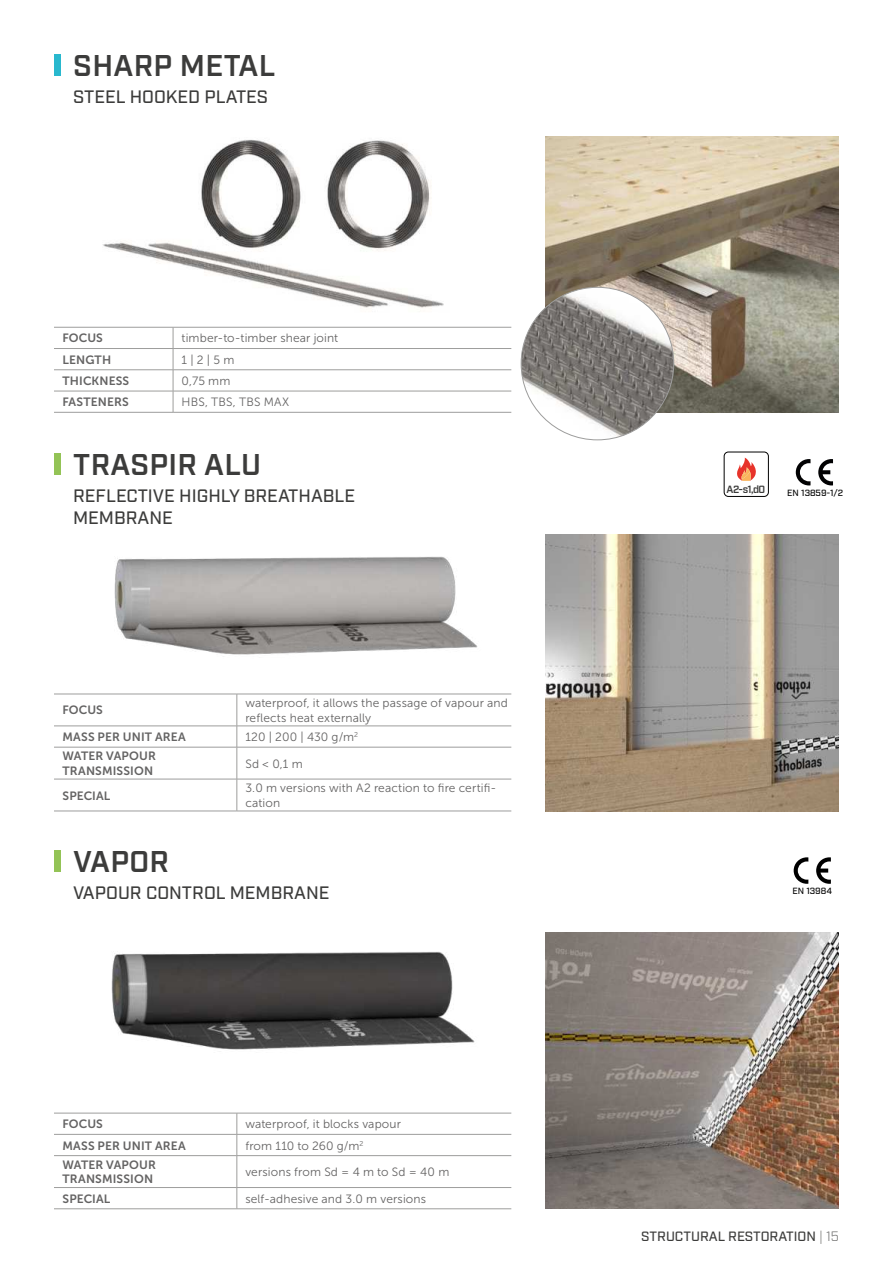
<style>
.page{position:relative;width:893px;height:1263px;background:#fff}
.page>*{position:absolute;margin:0;border:0;box-sizing:border-box;transform-origin:0 0}
.t1{font:600 30px "Industry";letter-spacing:.01em;color:#3c3c3b}
.t2{font:500 18px/21.6px "Industry";color:#3c3c3b}
.t3{font:500 13.5px "Industry";color:#3c3c3b}
.t4{font:12px/14.4px "Museo Sans 300";letter-spacing:.01em;color:#646363}
.t5{font:12px/14.4px "Museo Sans 700";letter-spacing:.01em;color:#646363}
.t6{font:600 10.5px "Industry";color:#3c3c3b}
.t7{font:500 9px "Industry";color:#000}
.s1{font-weight:300;color:#575756}
</style>
<div class="page">
<div style="left:54px;top:453px;width:6px;height:22px;background:#93c356"></div>
<img style="left:545px;top:535px;width:294px;height:276px">
<img style="left:114px;top:556px;width:364px;height:99px">
<svg style="left:796px;top:459px;width:14px;height:26px"></svg>
<svg style="left:818px;top:459px;width:15px;height:26px"></svg>
<svg style="left:794px;top:857px;width:14px;height:27px"></svg>
<svg style="left:816px;top:857px;width:15px;height:27px"></svg>
<div style="left:54px;top:850px;width:6px;height:21px;background:#93c356"></div>
<img style="left:111px;top:951px;width:364px;height:99px">
<img style="left:545px;top:932px;width:294px;height:277px">
<div style="left:54px;top:54px;width:6px;height:22px;background:#29b8ce"></div>
<img style="left:545px;top:136px;width:294px;height:276px">
<img style="left:102px;top:140px;width:342px;height:168px">
<img style="left:521px;top:287px;width:153px;height:153px;border-radius:76px">
<svg style="left:737px;top:458px;width:19px;height:23px"></svg>
<div style="left:724px;top:452px;width:45px;height:45px;border:1px solid #000;border-radius:4px"></div>
<hr style="left:54px;top:694px;width:183px;height:1px;background:#9d9d9c">
<hr style="left:237px;top:694px;width:274px;height:1px;background:#9d9d9c">
<hr style="left:237px;top:694px;width:1px;height:32px;background:#9d9d9c">
<hr style="left:54px;top:726px;width:183px;height:1px;background:#9d9d9c">
<hr style="left:237px;top:726px;width:274px;height:1px;background:#9d9d9c">
<svg style="left:237px;top:726px;width:1px;height:21px"></svg>
<hr style="left:54px;top:747px;width:183px;height:1px;background:#9d9d9c">
<hr style="left:237px;top:747px;width:274px;height:1px;background:#9d9d9c">
<hr style="left:237px;top:747px;width:1px;height:32px;background:#9d9d9c">
<hr style="left:54px;top:779px;width:183px;height:1px;background:#9d9d9c">
<hr style="left:237px;top:779px;width:274px;height:1px;background:#9d9d9c">
<hr style="left:237px;top:779px;width:1px;height:32px;background:#9d9d9c">
<hr style="left:54px;top:811px;width:183px;height:1px;background:#9d9d9c">
<hr style="left:237px;top:811px;width:274px;height:1px;background:#9d9d9c">
<hr style="left:54px;top:1113px;width:183px;height:1px;background:#9d9d9c">
<hr style="left:237px;top:1113px;width:274px;height:1px;background:#9d9d9c">
<hr style="left:54px;top:1134px;width:183px;height:1px;background:#9d9d9c">
<hr style="left:237px;top:1134px;width:274px;height:1px;background:#9d9d9c">
<svg style="left:237px;top:1113px;width:1px;height:42px"></svg>
<hr style="left:54px;top:1155px;width:183px;height:1px;background:#9d9d9c">
<hr style="left:237px;top:1155px;width:274px;height:1px;background:#9d9d9c">
<hr style="left:237px;top:1156px;width:1px;height:31px;background:#9d9d9c">
<hr style="left:54px;top:1187px;width:183px;height:1px;background:#9d9d9c">
<hr style="left:237px;top:1187px;width:274px;height:1px;background:#9d9d9c">
<svg style="left:237px;top:1188px;width:1px;height:20px"></svg>
<hr style="left:54px;top:1208px;width:183px;height:1px;background:#9d9d9c">
<hr style="left:237px;top:1208px;width:274px;height:1px;background:#9d9d9c">
<hr style="left:54px;top:327px;width:119px;height:1px;background:#9d9d9c">
<hr style="left:173px;top:327px;width:338px;height:1px;background:#9d9d9c">
<hr style="left:54px;top:348px;width:119px;height:1px;background:#9d9d9c">
<hr style="left:173px;top:348px;width:338px;height:1px;background:#9d9d9c">
<hr style="left:54px;top:369px;width:119px;height:1px;background:#9d9d9c">
<hr style="left:173px;top:369px;width:338px;height:1px;background:#9d9d9c">
<hr style="left:54px;top:391px;width:119px;height:1px;background:#9d9d9c">
<hr style="left:173px;top:391px;width:338px;height:1px;background:#9d9d9c">
<svg style="left:173px;top:327px;width:1px;height:85px"></svg>
<hr style="left:54px;top:412px;width:119px;height:1px;background:#9d9d9c">
<hr style="left:173px;top:412px;width:338px;height:1px;background:#9d9d9c">
<h1 class="t1" style="left:73px;top:53px;width:204px">SHARP METAL</h1>
<h2 class="t2" style="left:73px;top:87px;width:196px">STEEL HOOKED PLATES</h2>
<p class="t5" style="left:63px;top:332px;width:42px">FOCUS</p>
<p class="t4" style="left:182px;top:332px;width:158px">timber-to-timber shear joint</p>
<p class="t5" style="left:63px;top:353px;width:50px">LENGTH</p>
<p class="t4" style="left:182px;top:353px;width:54px">1 | 2 | 5 m</p>
<p class="t5" style="left:63px;top:374px;width:68px">THICKNESS</p>
<p class="t4" style="left:182px;top:374px;width:50px">0,75 mm</p>
<p class="t5" style="left:63px;top:396px;width:68px">FASTENERS</p>
<p class="t4" style="left:182px;top:395px;width:109px">HBS, TBS, TBS MAX</p>
<h1 class="t1" style="left:73px;top:452px;width:189px">TRASPIR ALU</h1>
<h2 class="t2" style="left:73px;top:485px;width:284px">REFLECTIVE HIGHLY BREATHABLE<br>MEMBRANE</h2>
<p class="t5" style="left:63px;top:704px;width:42px">FOCUS</p>
<p class="t4" style="left:245px;top:696px;width:264px">waterproof, it allows the passage of vapour and reflects heat externally</p>
<p class="t5" style="left:63px;top:731px;width:125px">MASS PER UNIT AREA</p>
<p class="t4" style="left:245px;top:730px;width:114px">120 | 200 | 430 g/m<sup>2</sup></p>
<p class="t5" style="left:63px;top:750px;width:95px">WATER VAPOUR<br>TRANSMISSION</p>
<p class="t4" style="left:245px;top:757px;width:59px">Sd &lt; 0,1 m</p>
<p class="t5" style="left:63px;top:789px;width:49px">SPECIAL</p>
<p class="t4" style="left:245px;top:782px;width:253px">3.0 m versions with A2 reaction to fire certifi&shy;cation</p>
<h1 class="t1" style="left:73px;top:848px;width:97px">VAPOR</h1>
<h2 class="t2" style="left:73px;top:882px;width:258px">VAPOUR CONTROL MEMBRANE</h2>
<p class="t5" style="left:63px;top:1118px;width:42px">FOCUS</p>
<p class="t4" style="left:245px;top:1117px;width:157px">waterproof, it blocks vapour</p>
<p class="t5" style="left:63px;top:1139px;width:125px">MASS PER UNIT AREA</p>
<p class="t4" style="left:245px;top:1139px;width:119px">from 110 to 260 g/m<sup>2</sup></p>
<p class="t5" style="left:63px;top:1158px;width:95px">WATER VAPOUR<br>TRANSMISSION</p>
<p class="t4" style="left:245px;top:1165px;width:205px">versions from Sd = 4 m to Sd = 40 m</p>
<p class="t5" style="left:63px;top:1192px;width:49px">SPECIAL</p>
<p class="t4" style="left:245px;top:1192px;width:182px">self-adhesive and 3.0 m versions</p>
<p class="t6" style="left:727px;top:485px;width:40px">A2-s1,d0</p>
<p class="t7" style="left:787px;top:489px;width:57px">EN 13859-1/2</p>
<p class="t7" style="left:792px;top:887px;width:41px">EN 13984</p>
<p class="t3" style="left:641px;top:1230px;width:199px">STRUCTURAL RESTORATION <span class="s1">| 15</span></p>
</div>
